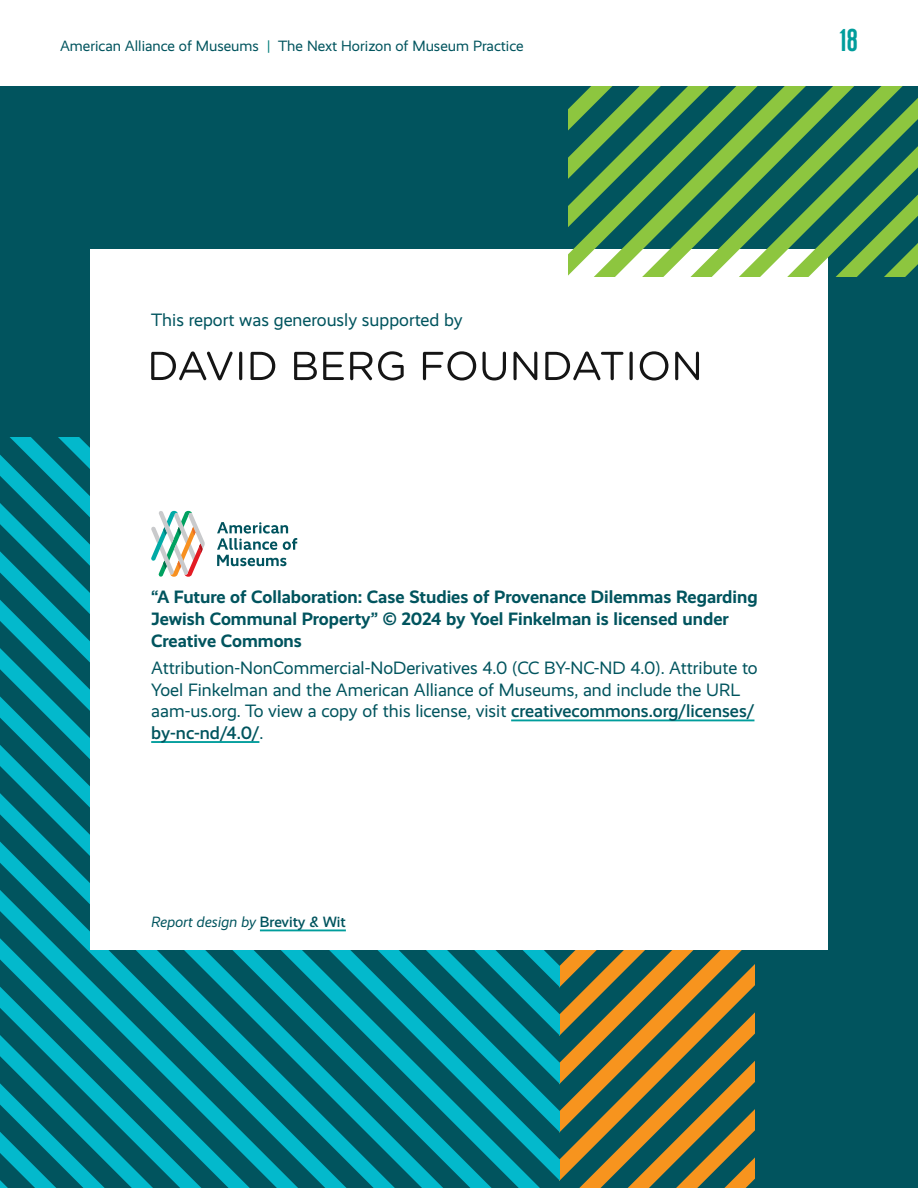
<style>
.page{position:relative;width:918px;height:1188px;background:#fff}
.page>*{position:absolute;margin:0;border:0;box-sizing:border-box;transform-origin:0 0}
.t1{font:31.5px "Milkstore 02 Clean";color:#009d9c}
.Body_-_12pt_navy{font:18px/21.6px "Realist";color:#01545e}
.Body_-_12pt_navy-2{font:700 18px/21.6px "Realist";color:#01545e}
.t2{font:15px "Realist";color:#01545e}
.Body_-_12pt_navy-3{font:italic 15px "Realist";color:#01545e}
.s1{color:#007c7a}
.s2{font-weight:500}
.s3{font-weight:500;font-style:normal}
</style>
<div class="page">
<div style="left:0;top:86px;width:918px;height:1102px;background:#01545e"></div>
<svg style="left:560px;top:1154px;width:194px;height:34px;background:#6d7041"></svg>
<svg style="left:560px;top:950px;width:194px;height:204px;background:#6c7041"></svg>
<svg style="left:0;top:501px;width:36px;height:687px;background:#017f8d"></svg>
<svg style="left:36px;top:437px;width:524px;height:751px;background:#01808e"></svg>
<svg style="left:133px;top:950px;width:427px;height:204px;background:#01808e"></svg>
<div style="left:90px;top:250px;width:738px;height:700px;background:#fff"></div>
<svg style="left:569px;top:86px;width:87px;height:191px;background:#54945e"></svg>
<svg style="left:656px;top:86px;width:262px;height:191px;background:#4b8e58"></svg>
<hr style="left:511px;top:719px;width:243px;height:2px;background:#009d9c">
<hr style="left:151px;top:741px;width:108px;height:2px;background:#009d9c">
<hr style="left:260px;top:929px;width:86px;height:2px;background:#009d9c">
<svg style="left:151px;top:352px;width:82px;height:28px"></svg>
<hr style="left:239px;top:352px;width:3px;height:28px;background:#151515;border-radius:2px">
<svg style="left:251px;top:352px;width:24px;height:28px"></svg>
<svg style="left:294px;top:352px;width:23px;height:28px"></svg>
<svg style="left:323px;top:352px;width:21px;height:28px"></svg>
<svg style="left:350px;top:352px;width:22px;height:28px"></svg>
<svg style="left:378px;top:351px;width:26px;height:30px"></svg>
<svg style="left:423px;top:351px;width:53px;height:30px"></svg>
<svg style="left:483px;top:352px;width:23px;height:28px"></svg>
<svg style="left:514px;top:352px;width:23px;height:28px"></svg>
<svg style="left:545px;top:352px;width:78px;height:28px"></svg>
<hr style="left:630px;top:352px;width:3px;height:28px;background:#151515;border-radius:2px">
<svg style="left:640px;top:351px;width:28px;height:30px"></svg>
<svg style="left:675px;top:352px;width:24px;height:28px"></svg>
<svg style="left:151px;top:511px;width:54px;height:66px"></svg>
<svg style="left:217px;top:522px;width:80px;height:44px"></svg>
<p class="t2" style="left:60px;top:38px;width:465px">American Alliance of Museums <span class="s1">|</span> The Next Horizon of Museum Practice</p>
<h1 class="t1" style="left:839px;top:23px;width:20px">18</h1>
<p class="Body_-_12pt_navy" style="left:151px;top:309px;width:313px">This report was generously supported by</p>
<p class="Body_-_12pt_navy-2" style="left:151px;top:587px;width:608px">“A Future of Collaboration: Case Studies of Provenance Dilemmas Regarding<br>Jewish Communal Property” © 2024 by Yoel Finkelman is licensed under<br>Creative Commons</p>
<p class="Body_-_12pt_navy" style="left:151px;top:657px;width:608px">Attribution-NonCommercial-NoDerivatives 4.0 (CC BY-NC-ND 4.0). Attribute to Yoel Finkelman and the American Alliance of Museums, and include the URL aam-us.org. To view a copy of this license, visit <span class="s2">creativecommons.org/licenses/ by-nc-nd/4.0/</span>.</p>
<p class="Body_-_12pt_navy-3" style="left:151px;top:914px;width:196px">Report design by <span class="s3">Brevity &amp; Wit</span></p>
</div>
